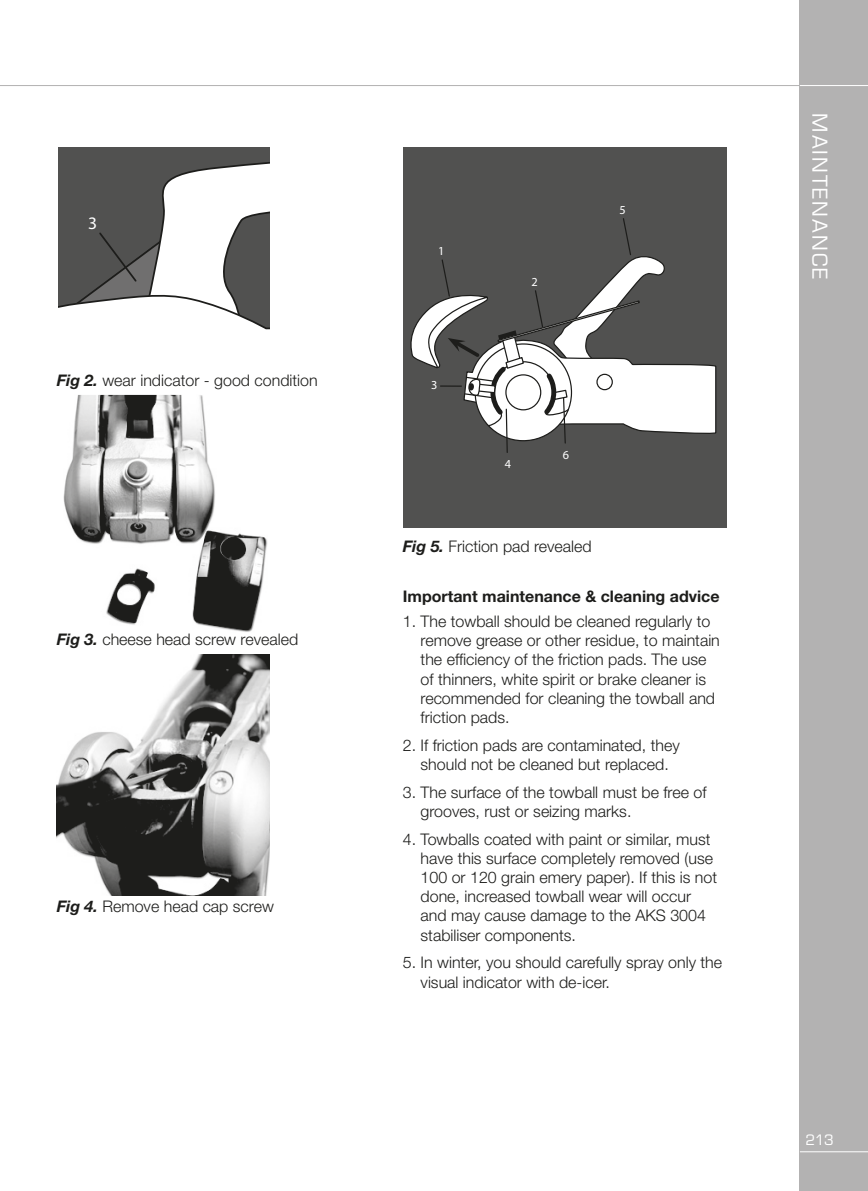
<style>
.page{position:relative;width:868px;height:1191px;background:#fff}
.page>*{position:absolute;margin:0;border:0;box-sizing:border-box;transform-origin:0 0}
.t1{font:20px "Eurostile";letter-spacing:.1em;color:#fff}
.t2{font:700 condensed 17.6px "Helvetica Com";color:#fff}
.t3{font:300 16px/19.2px "Helvetica Neue";color:#1d1d1b}
.t4{font:700 16px "Helvetica Neue";color:#1d1d1b}
.t5{font:14px "Eurostile";color:#fff}
.t6{font:700 condensed 12.2px "Helvetica Com";color:#fff}
.s1{font-weight:700;font-style:italic}
</style>
<div class="page">
<hr style="left:0;top:85px;width:867px;height:1px;background:#b3b2b2">
<div style="left:799px;top:0;width:68px;height:1191px;background:#b3b2b2"></div>
<hr style="left:799px;top:1151px;width:68px;height:1px;background:#fff">
<hr style="left:799px;top:85px;width:68px;height:1px;background:#fff">
<div style="left:58px;top:147px;width:212px;height:224px;background:#515150"></div>
<svg style="left:161px;top:162px;width:109px;height:69px"></svg>
<svg style="left:58px;top:231px;width:212px;height:140px"></svg>
<img style="left:218px;top:532px;width:49px;height:100px">
<svg style="left:63px;top:395px;width:155px;height:233px"></svg>
<img style="left:96px;top:546px;width:65px;height:82px">
<img style="left:57px;top:654px;width:212px;height:241px">
<div style="left:403px;top:147px;width:323px;height:380px;background:#515150"></div>
<svg style="left:410px;top:218px;width:307px;height:235px"></svg>
<p class="t2" style="left:88px;top:212px;width:11px">3</p>
<p class="t3" style="left:57px;top:370px;width:262px"><span class="s1">Fig 2.</span> wear indicator - good condition</p>
<p class="t3" style="left:57px;top:629px;width:243px"><span class="s1">Fig 3.</span> cheese head screw revealed</p>
<p class="t3" style="left:57px;top:896px;width:218px"><span class="s1">Fig 4.</span> Remove head cap screw</p>
<p class="t6" style="left:438px;top:244px;width:8px">1</p>
<p class="t6" style="left:431px;top:377px;width:8px">3</p>
<p class="t6" style="left:531px;top:274px;width:8px">2</p>
<p class="t6" style="left:619px;top:202px;width:8px">5</p>
<p class="t6" style="left:504px;top:456px;width:8px">4</p>
<p class="t6" style="left:562px;top:447px;width:8px">6</p>
<p class="t3" style="left:403px;top:537px;width:190px"><span class="s1">Fig 5.</span> Friction pad revealed</p>
<p class="t4" style="left:403px;top:586px;width:318px">Important maintenance &amp; cleaning advice</p>
<p class="t3" style="left:420px;top:611px;width:301px;text-indent:-18px">1. The towball should be cleaned regularly to remove grease or other residue, to maintain the efficiency of the friction pads. The use of thinners, white spirit or brake cleaner is recommended for cleaning the towball and friction pads.</p>
<p class="t3" style="left:403px;top:735px;width:278px;text-align:center">2. If friction pads are contaminated, they should not be cleaned but replaced.</p>
<p class="t3" style="left:420px;top:782px;width:287px;text-indent:-18px">3. The surface of the towball must be free of grooves, rust or seizing marks.</p>
<p class="t3" style="left:420px;top:829px;width:298px;text-indent:-18px">4. Towballs coated with paint or similar, must have this surface completely removed (use 100 or 120 grain emery paper). If this is not done, increased towball wear will occur and may cause damage to the AKS 3004 stabiliser components.</p>
<p class="t3" style="left:420px;top:952px;width:303px;text-indent:-18px">5. In winter, you should carefully spray only the visual indicator with de-icer.</p>
<p class="t1" style="left:831px;top:113px;width:167px;rotate:90deg">MAINTENANCE</p>
<p class="t5" style="left:805px;top:1131px;width:30px">213</p>
</div>
